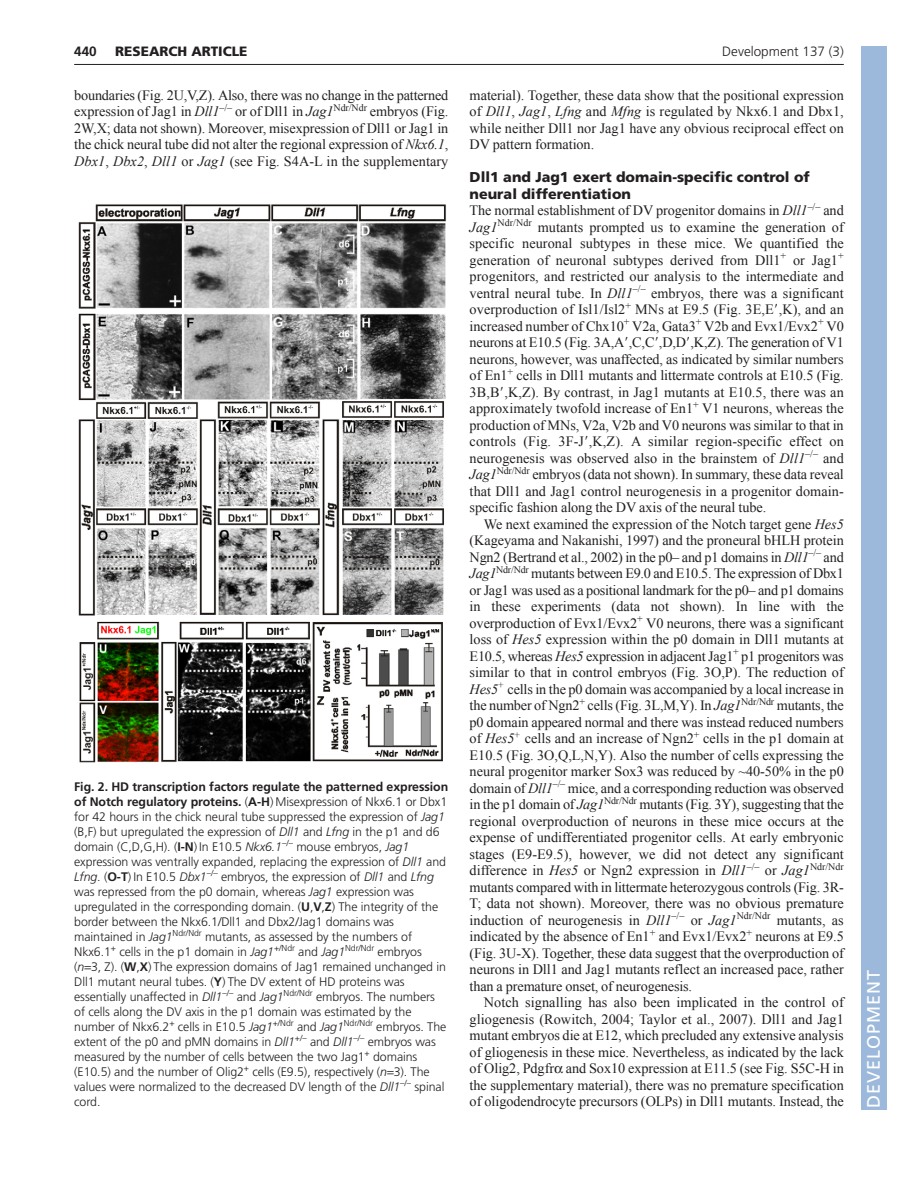
<style>
.page{position:relative;width:918px;height:1188px;background:#fff}
.page>*{position:absolute;margin:0;border:0;box-sizing:border-box;transform-origin:0 0}
.t1{font:18px "Frutiger LT Std";letter-spacing:.055em;color:#fff}
.t2{font:14.25px/16.5px "Times New Roman";letter-spacing:-.005em;color:#231f20;text-align:justify}
.t3{font:900 14.25px/16.5px "Frutiger LT Std";color:#231f20}
.t4{font:300 13.5px "Frutiger LT Std";color:#231f20}
.t5{font:900 13.5px "Frutiger LT Std";color:#231f20}
.t6{font:700 13.5px "Frutiger LT Std";color:#231f20}
.t7{font:300 12.3px/15px "Frutiger LT Std";letter-spacing:-.005em;color:#231f20}
.s1{font-style:italic}
.s2{font-family:"Mathematical Pi One"}
.s3{font-weight:700}
</style>
<div class="page">
<hr style="left:74px;top:64px;width:770px;height:1px;background:#231f20">
<img style="left:78px;top:204px;width:368px;height:559px">
<div style="left:861px;top:46px;width:25px;height:1064px;background:#9cb9db"></div>
<p class="t5" style="left:115px;top:46px;width:134px">RESEARCH ARTICLE</p>
<p class="t4" style="left:722px;top:46px;width:123px">Development 137 (3)</p>
<p class="t6" style="left:74px;top:46px;width:24px">440</p>
<p class="t2" style="left:74px;top:87px;width:376px">boundaries (Fig. 2U,V,Z). Also, there was no change in the patterned expression of Jag1 in <span class="s1">Dll1</span><sup>–/–</sup> or of Dll1 in <span class="s1">Jag1</span><sup>Ndr/Ndr</sup> embryos (Fig.<br>2W,X; data not shown). Moreover, misexpression of Dll1 or Jag1 in the chick neural tube did not alter the regional expression of <span class="s1">Nkx6.1</span>, <span class="s1">Dbx1</span>, <span class="s1">Dbx2</span>, <span class="s1">Dll1</span> or <span class="s1">Jag1</span> (see Fig. S4A-L in the supplementary</p>
<p class="t2" style="left:470px;top:87px;width:376px">material). Together, these data show that the positional expression of <span class="s1">Dll1</span>, <span class="s1">Jag1</span>, <span class="s1">Lfng</span> and <span class="s1">Mfng</span> is regulated by Nkx6.1 and Dbx1, while neither Dll1 nor Jag1 have any obvious reciprocal effect on DV pattern formation.</p>
<p class="t3" style="left:470px;top:170px;width:342px">Dll1 and Jag1 exert domain-specific control of neural differentiation</p>
<p class="t2" style="left:470px;top:202px;width:376px">The normal establishment of DV progenitor domains in <span class="s1">Dll1</span><sup>–/–</sup> and <span class="s1">Jag1</span><sup>Ndr/Ndr</sup> mutants prompted us to examine the generation of specific neuronal subtypes in these mice. We quantified the generation of neuronal subtypes derived from Dll1<sup>+</sup> or Jag1<sup>+ </sup>progenitors, and restricted our analysis to the intermediate and ventral neural tube. In <span class="s1">Dll1</span><sup>–/–</sup> embryos, there was a significant overproduction of Isl1/Isl2<sup>+</sup> MNs at E9.5 (Fig. 3E,E<span class="s2">-</span>,K), and an increased number of Chx10<sup>+</sup> V2a, Gata3<sup>+</sup> V2b and Evx1/Evx2<sup>+</sup> V0 neurons at E10.5 (Fig. 3A,A<span class="s2">-</span>,C,C<span class="s2">-</span>,D,D<span class="s2">-</span>,K,Z). The generation of V1 neurons, however, was unaffected, as indicated by similar numbers of En1<sup>+</sup> cells in Dll1 mutants and littermate controls at E10.5 (Fig.<br>3B,B<span class="s2">-</span>,K,Z). By contrast, in Jag1 mutants at E10.5, there was an approximately twofold increase of En1<sup>+</sup> V1 neurons, whereas the production of MNs, V2a, V2b and V0 neurons was similar to that in controls (Fig. 3F-J<span class="s2">-</span>,K,Z). A similar region-specific effect on neurogenesis was observed also in the brainstem of <span class="s1">Dll1</span><sup>–/–</sup> and <span class="s1">Jag1</span><sup>Ndr/Ndr</sup> embryos (data not shown). In summary, these data reveal that Dll1 and Jag1 control neurogenesis in a progenitor domain&shy;specific fashion along the DV axis of the neural tube.</p>
<p class="t2" style="left:470px;top:516px;width:376px;text-indent:14px">We next examined the expression of the Notch target gene <span class="s1">Hes5 </span>(Kageyama and Nakanishi, 1997) and the proneural bHLH protein Ngn2 (Bertrand et al., 2002) in the p0– and p1 domains in <span class="s1">Dll1</span><sup>–/–</sup> and <span class="s1">Jag1</span><sup>Ndr/Ndr</sup> mutants between E9.0 and E10.5. The expression of Dbx1 or Jag1 was used as a positional landmark for the p0– and p1 domains in these experiments (data not shown). In line with the overproduction of Evx1/Evx2<sup>+</sup> V0 neurons, there was a significant loss of <span class="s1">Hes5</span> expression within the p0 domain in Dll1 mutants at E10.5, whereas <span class="s1">Hes5</span> expression in adjacent Jag1<sup>+</sup> p1 progenitors was similar to that in control embryos (Fig. 3O,P). The reduction of <span class="s1">Hes5</span><sup>+</sup> cells in the p0 domain was accompanied by a local increase in the number of Ngn2<sup>+</sup> cells (Fig. 3L,M,Y). In <span class="s1">Jag1</span><sup>Ndr/Ndr</sup> mutants, the p0 domain appeared normal and there was instead reduced numbers of <span class="s1">Hes5</span><sup>+</sup> cells and an increase of Ngn2<sup>+</sup> cells in the p1 domain at E10.5 (Fig. 3O,Q,L,N,Y). Also the number of cells expressing the neural progenitor marker Sox3 was reduced by ~40-50% in the p0 domain of <span class="s1">Dll1</span><sup>–/–</sup> mice, and a corresponding reduction was observed in the p1 domain of <span class="s1">Jag1</span><sup>Ndr/Ndr</sup> mutants (Fig. 3Y), suggesting that the regional overproduction of neurons in these mice occurs at the expense of undifferentiated progenitor cells. At early embryonic stages (E9-E9.5), however, we did not detect any significant difference in <span class="s1">Hes5</span> or Ngn2 expression in <span class="s1">Dll1</span><sup>–/–</sup> or <span class="s1">Jag1</span><sup>Ndr/Ndr </sup>mutants compared with in littermate heterozygous controls (Fig. 3R-T; data not shown). Moreover, there was no obvious premature induction of neurogenesis in <span class="s1">Dll1</span><sup>–/–</sup> or <span class="s1">Jag1</span><sup>Ndr/Ndr</sup> mutants, as indicated by the absence of En1<sup>+</sup> and Evx1/Evx2<sup>+</sup> neurons at E9.5 (Fig. 3U-X). Together, these data suggest that the overproduction of neurons in Dll1 and Jag1 mutants reflect an increased pace, rather than a premature onset, of neurogenesis.</p>
<p class="t2" style="left:470px;top:994px;width:376px;text-indent:14px">Notch signalling has also been implicated in the control of gliogenesis (Rowitch, 2004; Taylor et al., 2007). Dll1 and Jag1 mutant embryos die at E12, which precluded any extensive analysis of gliogenesis in these mice. Nevertheless, as indicated by the lack of Olig2, Pdgfr and Sox10 expression at E11.5 (see Fig. S5C-H in the supplementary material), there was no premature specification of oligodendrocyte precursors (OLPs) in Dll1 mutants. Instead, the</p>
<p class="t7" style="left:74px;top:780px;width:376px"><span class="s3">Fig. 2. HD transcription factors regulate the patterned expression of Notch regulatory proteins.</span> (<span class="s3">A-H</span>) Misexpression of Nkx6.1 or Dbx1 for 42 hours in the chick neural tube suppressed the expression of <span class="s1">Jag1 </span>(B,F) but upregulated the expression of <span class="s1">Dll1</span> and <span class="s1">Lfng</span> in the p1 and d6 domain (C,D,G,H). (<span class="s3">I-N</span>) In E10.5 <span class="s1">Nkx6.1</span><sup>–/–</sup> mouse embryos, <span class="s1">Jag1 </span>expression was ventrally expanded, replacing the expression of <span class="s1">Dll1</span> and <span class="s1">Lfng</span>. (<span class="s3">O-T</span>) In E10.5 <span class="s1">Dbx1</span><sup>–/–</sup> embryos, the expression of <span class="s1">Dll1</span> and <span class="s1">Lfng </span>was repressed from the p0 domain, whereas <span class="s1">Jag1</span> expression was upregulated in the corresponding domain. (<span class="s3">U</span>,<span class="s3">V</span>,<span class="s3">Z</span>) The integrity of the border between the Nkx6.1/Dll1 and Dbx2/Jag1 domains was maintained in <span class="s1">Jag1</span><sup>Ndr/Ndr</sup> mutants, as assessed by the numbers of Nkx6.1<sup>+</sup> cells in the p1 domain in <span class="s1">Jag1</span><sup>+/Ndr</sup> and <span class="s1">Jag1</span><sup>Ndr/Ndr</sup> embryos<br>(<span class="s1">n</span> 3, Z). (<span class="s3">W</span>,<span class="s3">X</span>) The expression domains of Jag1 remained unchanged in Dll1 mutant neural tubes. (<span class="s3">Y</span>) The DV extent of HD proteins was essentially unaffected in <span class="s1">Dll1</span><sup>–/–</sup> and <span class="s1">Jag1</span><sup>Ndr/Ndr</sup> embryos. The numbers of cells along the DV axis in the p1 domain was estimated by the number of Nkx6.2<sup>+</sup> cells in E10.5 <span class="s1">Jag1</span><sup>+/Ndr</sup> and <span class="s1">Jag1</span><sup>Ndr/Ndr</sup> embryos. The extent of the p0 and pMN domains in <span class="s1">Dll1</span><sup>+/–</sup> and <span class="s1">Dll1</span><sup>–/–</sup> embryos was measured by the number of cells between the two Jag1<sup>+</sup> domains (E10.5) and the number of Olig2<sup>+</sup> cells (E9.5), respectively (<span class="s1">n</span> 3). The values were normalized to the decreased DV length of the <span class="s1">Dll1</span><sup>–/–</sup> spinal cord.</p>
<p class="t1" style="left:863px;top:1108px;width:140px;rotate:-90deg">DEVELOPMENT</p>
</div>
